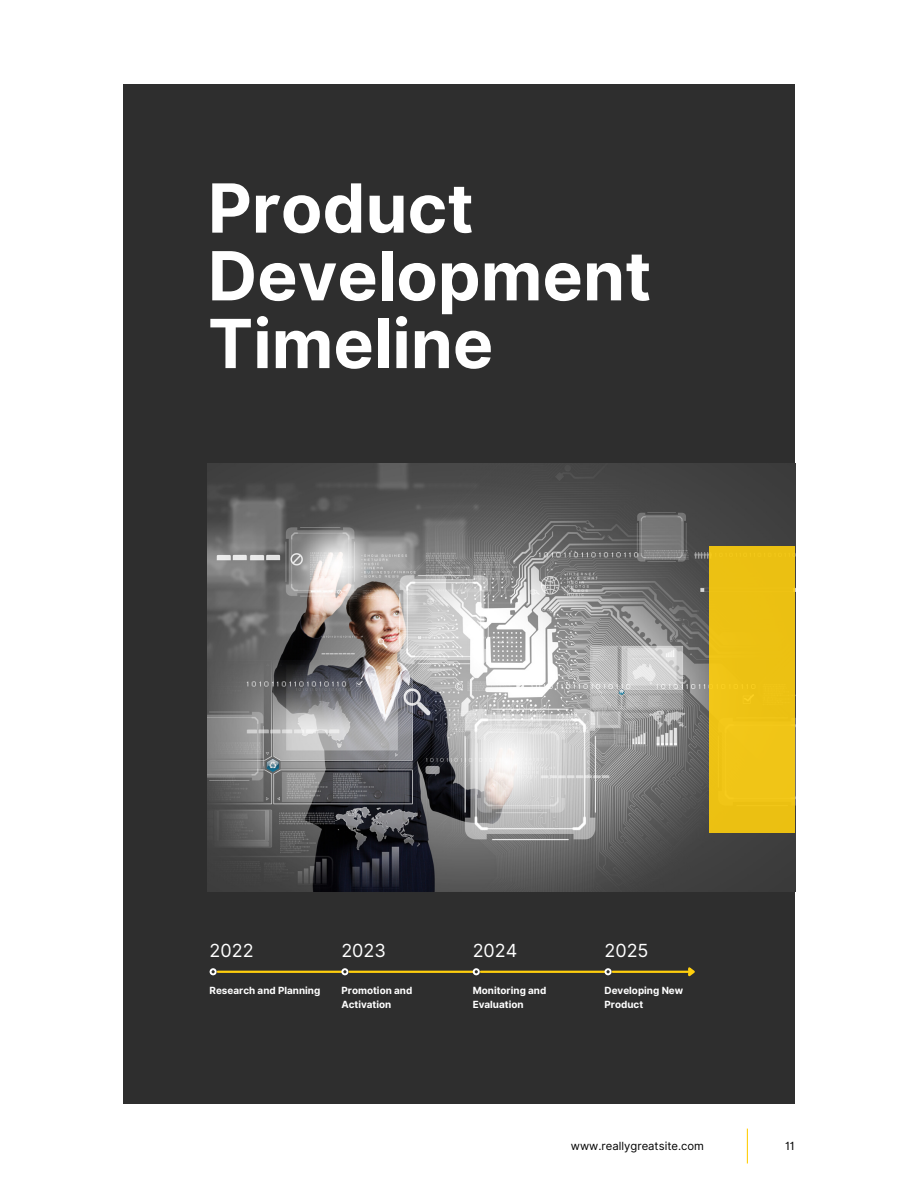
<style>
.page{position:relative;width:918px;height:1188px;background:#fff}
.page>*{position:absolute;margin:0;border:0;box-sizing:border-box;transform-origin:0 0}
.t1{font:700 67.8px "Inter";color:#fff}
.t2{font:18px "Inter";color:#fff}
.t3{font:11.25px "Inter";color:#000}
.t4{font:700 9.9px/13.2px "Inter";color:#fff}
</style>
<div class="page">
<div style="left:123px;top:84px;width:672px;height:1020px;background:#2e2e2e"></div>
<svg style="left:210px;top:968px;width:7px;height:7px"></svg>
<hr style="left:218px;top:971px;width:124px;height:2px;background:#ffcf0d">
<svg style="left:341px;top:968px;width:7px;height:7px"></svg>
<hr style="left:350px;top:971px;width:123px;height:2px;background:#ffcf0d">
<svg style="left:473px;top:968px;width:7px;height:7px"></svg>
<hr style="left:481px;top:971px;width:124px;height:2px;background:#ffcf0d">
<svg style="left:605px;top:968px;width:7px;height:7px"></svg>
<hr style="left:613px;top:971px;width:75px;height:2px;background:#ffcf0d">
<svg style="left:686px;top:967px;width:9px;height:10px"></svg>
<img style="left:208px;top:463px;width:587px;height:429px">
<hr style="left:747px;top:1129px;width:1px;height:34px;background:#ffcf0d">
<div style="left:709px;top:546px;width:86px;height:287px;background:#ecc113"></div>
<p class="t1" style="left:208px;top:167px;width:267px">Product</p>
<p class="t1" style="left:208px;top:235px;width:445px">Development</p>
<p class="t1" style="left:208px;top:303px;width:287px">Timeline</p>
<p class="t2" style="left:210px;top:940px;width:46px">2022</p>
<p class="t4" style="left:210px;top:984px;width:112px">Research and Planning</p>
<p class="t2" style="left:341px;top:940px;width:46px">2023</p>
<p class="t4" style="left:341px;top:984px;width:72px">Promotion and<br>Activation</p>
<p class="t2" style="left:473px;top:940px;width:46px">2024</p>
<p class="t4" style="left:473px;top:984px;width:75px">Monitoring and</p>
<p class="t4" style="left:473px;top:997px;width:52px">Evaluation</p>
<p class="t2" style="left:605px;top:940px;width:46px">2025</p>
<p class="t4" style="left:605px;top:984px;width:80px">Developing New</p>
<p class="t4" style="left:605px;top:997px;width:40px">Product</p>
<p class="t3" style="left:571px;top:1139px;width:135px">www.reallygreatsite.com</p>
<p class="t3" style="left:785px;top:1139px;width:11px">11</p>
</div>
